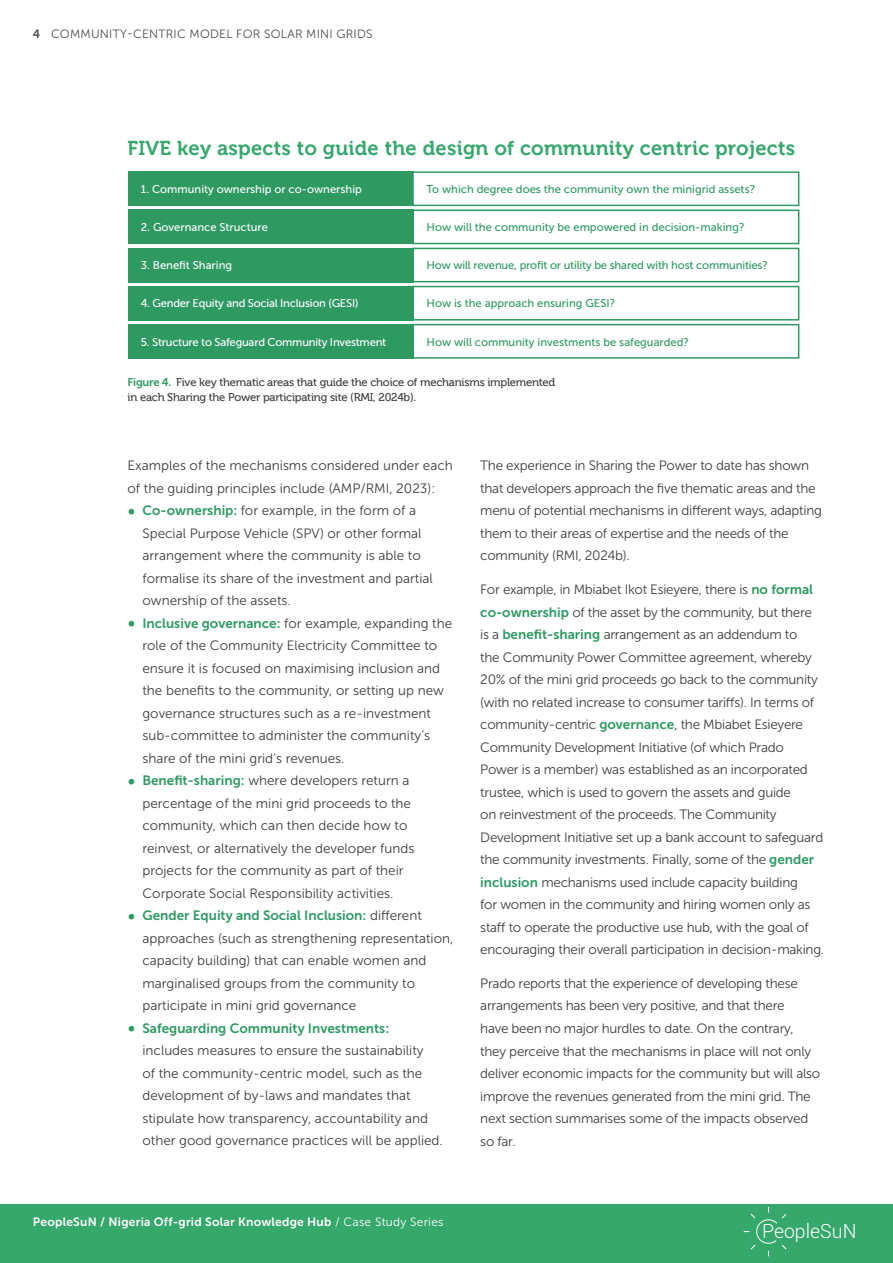
<style>
.page{position:relative;width:893px;height:1263px;background:#fff}
.page>*{position:absolute;margin:0;border:0;box-sizing:border-box;transform-origin:0 0}
.t1{font:20.1px "Museo 700";letter-spacing:.015em;color:#36a86c}
.t2{font:300 19.5px "Roboto";color:#fff}
.t3{font:13.5px/22.5px "Museo Sans 300";letter-spacing:-.02em;color:#3d3d40}
.t4{font:13.5px/22.5px "Museo Sans 300";color:#3d3d40}
.t5{font:13.5px "Museo Sans 700";color:#2e9a62}
.t6{font:12px "Museo Sans 700";letter-spacing:.02em;color:#fff}
.t7{font:12px "Museo Sans 300";letter-spacing:.02em;color:#4b4c4d}
.t8{font:11.25px "Museo Sans 500";color:#2e9a62}
.t9{font:11.25px/15.8px "Museo 500";letter-spacing:-.02em;color:#3d3d40}
.t10{font:11.25px "Museo Sans 500";letter-spacing:-.02em;color:#fff}
.t11{font:11.25px "Museo Sans 500";color:#fff}
.s1{font-family:"Museo Sans 700"}
.s2{font-family:"Museo Sans 700";color:#2e9a62}
.s3{font-family:"Museo 500";font-size:18px;color:#2e9a62}
.s4{font-family:"Museo 500";font-size:18px}
.s5{font-family:"Museo Sans 300";color:#3d3d40}
.s6{font-family:"Museo Sans 300"}
</style>
<div class="page">
<div style="left:0;top:1205px;width:893px;height:58px;background:#36a86c"></div>
<svg style="left:743px;top:1206px;width:44px;height:51px"></svg>
<div style="left:128px;top:171px;width:285px;height:35px;background:#2e9a62"></div>
<div style="left:412px;top:171px;width:387px;height:35px;border:2px solid #2e9a62"></div>
<div style="left:412px;top:210px;width:387px;height:34px;border:2px solid #2e9a62"></div>
<div style="left:128px;top:210px;width:285px;height:34px;background:#2e9a62"></div>
<div style="left:412px;top:248px;width:387px;height:34px;border:2px solid #2e9a62"></div>
<div style="left:128px;top:248px;width:285px;height:34px;background:#2e9a62"></div>
<div style="left:412px;top:286px;width:387px;height:34px;border:2px solid #2e9a62"></div>
<div style="left:128px;top:286px;width:285px;height:34px;background:#2e9a62"></div>
<div style="left:412px;top:324px;width:387px;height:35px;border:2px solid #2e9a62"></div>
<div style="left:128px;top:324px;width:285px;height:35px;background:#2e9a62"></div>
<p class="t7" style="left:33px;top:28px;width:341px"><span class="s1">4</span> COMMUNITY-CENTRIC MODEL FOR SOLAR MINI GRIDS</p>
<h1 class="t1" style="left:128px;top:137px;width:669px">FIVE key aspects to guide the design of community centric projects</h1>
<p class="t11" style="left:141px;top:183px;width:223px">1. Community ownership or co-ownership</p>
<p class="t8" style="left:426px;top:183px;width:330px">To which degree does the community own the minigrid assets?</p>
<p class="t11" style="left:141px;top:221px;width:129px">2. Governance Structure</p>
<p class="t8" style="left:426px;top:221px;width:319px">How will the community be empowered in decision-making?</p>
<p class="t11" style="left:141px;top:259px;width:93px">3. Benefit Sharing</p>
<p class="t8" style="left:426px;top:259px;width:343px">How will revenue, profit or utility be shared with host communities?</p>
<p class="t10" style="left:141px;top:297px;width:219px">4. Gender Equity and Social Inclusion (GESI)</p>
<p class="t8" style="left:426px;top:297px;width:190px">How is the approach ensuring GESI?</p>
<p class="t10" style="left:141px;top:335px;width:247px">5. Structure to Safeguard Community Investment</p>
<p class="t8" style="left:426px;top:335px;width:264px">How will community investments be safeguarded?</p>
<p class="t9" style="left:128px;top:374px;width:429px"><span class="s2">Figure 4.</span> Five key thematic areas that guide the choice of mechanisms implemented in each Sharing the Power participating site (RMI, 2024b).</p>
<p class="t4" style="left:128px;top:454px;width:327px">Examples of the mechanisms considered under each of the guiding principles include (AMP/RMI, 2023):</p>
<p class="t4" style="left:142px;top:499px;width:292px;text-indent:-15px"><span class="s3">•</span> <span class="s2">Co-ownership:</span> for example, in the form of a Special Purpose Vehicle (SPV) or other formal arrangement where the community is able to formalise its share of the investment and partial ownership of the assets.</p>
<p class="t4" style="left:142px;top:612px;width:311px;text-indent:-15px"><span class="s3">•</span> <span class="s2">Inclusive governance:</span> for example, expanding the role of the Community Electricity Committee to ensure it is focused on maximising inclusion and the benefits to the community, or setting up new governance structures such as a re-investment sub-committee to administer the community’s share of the mini grid’s revenues.</p>
<p class="t4" style="left:142px;top:769px;width:273px;text-indent:-15px"><span class="s3">•</span> <span class="s2">Benefit-sharing:</span> where developers return a percentage of the mini grid proceeds to the community, which can then decide how to reinvest, or alternatively the developer funds projects for the community as part of their Corporate Social Responsibility activities.</p>
<p class="t5" style="left:128px;top:908px;width:296px"><span class="s4">•</span> Gender Equity and Social Inclusion: <span class="s5">different</span></p>
<p class="t4" style="left:142px;top:927px;width:312px">approaches (such as strengthening representation, capacity building) that can enable women and marginalised groups from the community to participate in mini grid governance</p>
<p class="t5" style="left:128px;top:1021px;width:263px"><span class="s4">•</span> Safeguarding Community Investments:</p>
<p class="t4" style="left:142px;top:1039px;width:302px">includes measures to ensure the sustainability<br>of the community-centric model, such as the development of by-laws and mandates that stipulate how transparency, accountability and other good governance practices will be applied.</p>
<p class="t6" style="left:33px;top:1215px;width:412px">PeopleSuN / Nigeria Off-grid Solar Knowledge Hub <span class="s6">/ Case Study Series</span></p>
<p class="t3" style="left:480px;top:454px;width:343px">The experience in Sharing the Power to date has shown that developers approach the five thematic areas and the menu of potential mechanisms in different ways, adapting them to their areas of expertise and the needs of the community (RMI, 2024b).</p>
<p class="t3" style="left:480px;top:578px;width:345px">For example, in Mbiabet Ikot Esieyere, there is <span class="s2">no formal co-ownership</span> of the asset by the community, but there is a <span class="s2">benefit-sharing</span> arrangement as an addendum to<br>the Community Power Committee agreement, whereby 20% of the mini grid proceeds go back to the community (with no related increase to consumer tariffs). In terms of community-centric <span class="s2">governance</span>, the Mbiabet Esieyere Community Development Initiative (of which Prado Power is a member) was established as an incorporated trustee, which is used to govern the assets and guide<br>on reinvestment of the proceeds. The Community Development Initiative set up a bank account to safeguard the community investments. Finally, some of the <span class="s2">gender inclusion</span> mechanisms used include capacity building<br>for women in the community and hiring women only as staff to operate the productive use hub, with the goal of encouraging their overall participation in decision-making.</p>
<p class="t3" style="left:480px;top:972px;width:341px">Prado reports that the experience of developing these arrangements has been very positive, and that there<br>have been no major hurdles to date. On the contrary, they perceive that the mechanisms in place will not only deliver economic impacts for the community but will also improve the revenues generated from the mini grid. The next section summarises some of the impacts observed so far.</p>
<h2 class="t2" style="left:762px;top:1218px;width:96px">PeopleSuN</h2>
</div>
